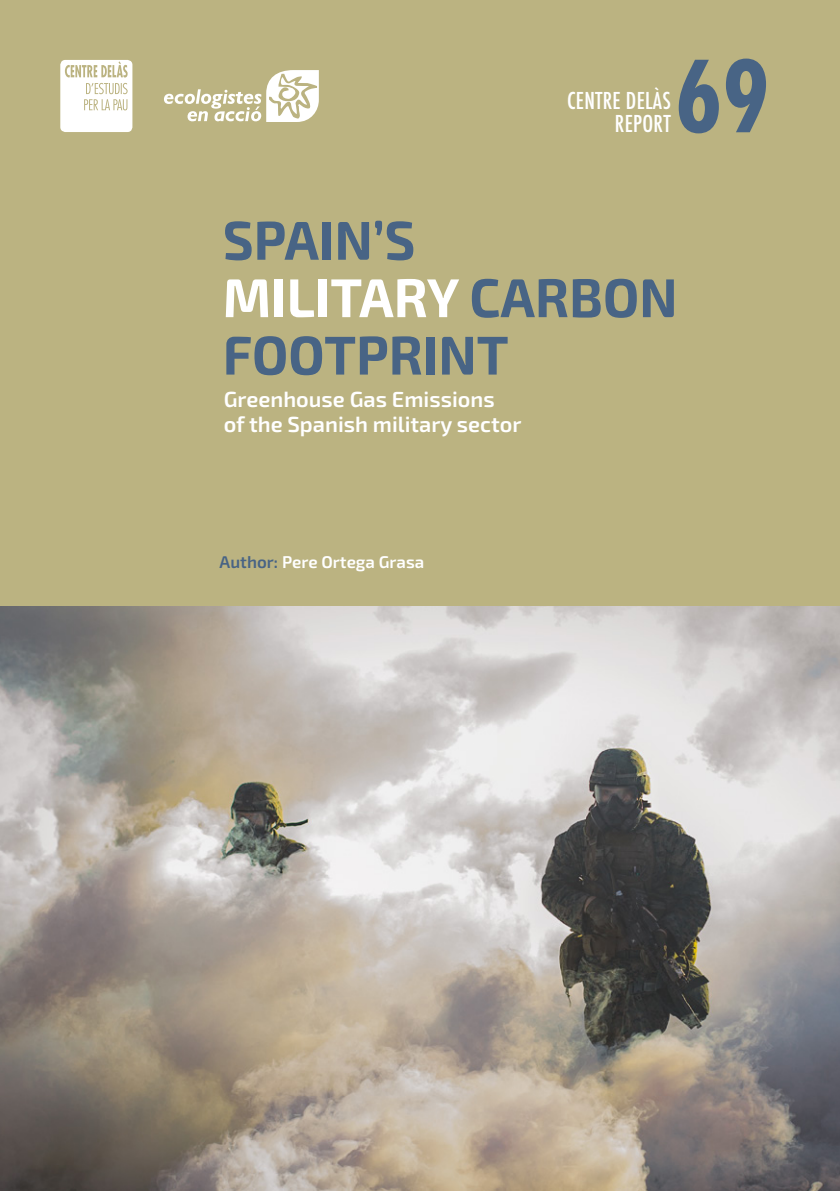
<style>
.page{position:relative;width:840px;height:1191px;background:#fff}
.page>*{position:absolute;margin:0;border:0;box-sizing:border-box;transform-origin:0 0}
.t1{font:700 condensed 96.2px "Futura";color:#486485}
.t2{font:700 54.6px/57.4px "Exo 2.0";color:#486485}
.t3{font:500 condensed 22.6px/22.6px "Futura";letter-spacing:.01em;color:#fff;text-align:right}
.t4{font:600 21.8px/24.6px "Exo 2.0";color:#fff}
.t5{font:600 17px "Exo 2.0";color:#fff}
.s1{color:#fff}
.s2{color:#486485}
</style>
<div class="page">
<div style="left:0;top:0;width:839px;height:1191px;background:#bbb381"></div>
<img style="left:0;top:606px;width:839px;height:585px">
<svg style="left:60px;top:60px;width:72px;height:72px;background:#f4f3ec"></svg>
<svg style="left:164px;top:70px;width:155px;height:52px"></svg>
<h1 class="t1" style="left:674px;top:37px;width:96px">69</h1>
<p class="t3" style="left:566px;top:89px;width:105px">CENTRE DELÀS<br>REPORT</p>
<h2 class="t2" style="left:223px;top:213px;width:456px">SPAIN’S<br><span class="s1">MILITARY</span> CARBON<br>FOOTPRINT</h2>
<p class="t4" style="left:223px;top:387px;width:299px">Greenhouse Gas Emissions<br>of the Spanish military sector</p>
<p class="t5" style="left:219px;top:552px;width:206px"><span class="s2">Author:</span> Pere Ortega Grasa</p>
</div>
